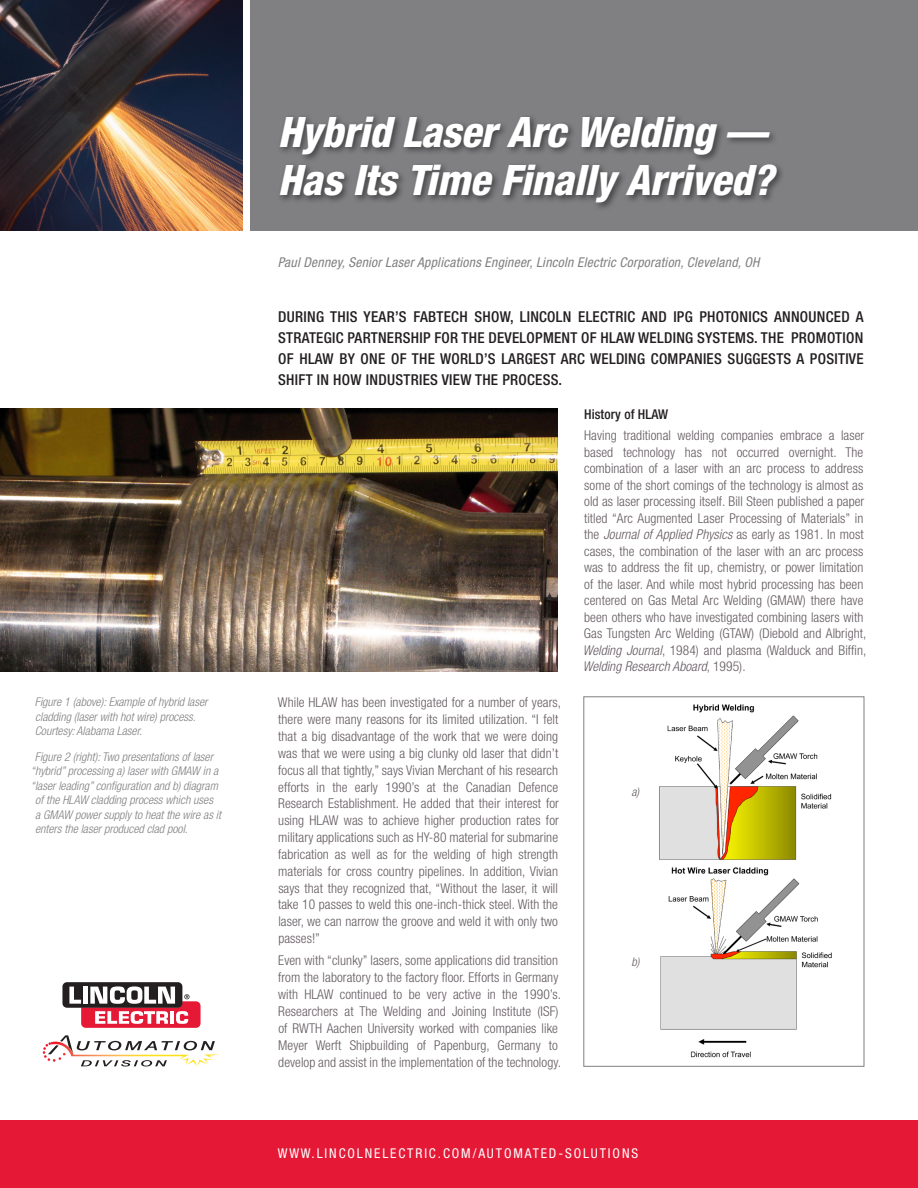
<style>
.page{position:relative;width:918px;height:1188px;background:#fff}
.page>*{position:absolute;margin:0;border:0;box-sizing:border-box;transform-origin:0 0}
.headline{font:italic 800 condensed 42px/48px "Helvetica Neue";letter-spacing:-.005em;color:#fff}
.intro{font:500 condensed 15px/21px "Helvetica Neue";letter-spacing:.02em;color:#231f20;text-align:justify}
.body{font:300 condensed 13.5px/16.8px "Helvetica Neue";letter-spacing:.005em;color:#635a60}
.body-2{font:italic condensed 13.5px "Helvetica Neue";letter-spacing:.02em;color:#808083}
.body-3{font:condensed 13.5px "Helvetica Neue";letter-spacing:.14em;color:#fff}
.Subhead{font:500 condensed 13.5px "Helvetica Neue";letter-spacing:.005em;color:#231f20}
.t1{font:italic 300 condensed 12px/14.4px "Helvetica Neue";color:#808083}
.t2{font:italic 300 condensed 12px "Helvetica Neue";color:#635a60}
.s1{font-style:italic}
</style>
<div class="page">
<img style="left:0;top:0;width:243px;height:230px">
<div style="left:0;top:1120px;width:918px;height:68px;background:#e51836"></div>
<div style="left:62px;top:982px;width:120px;height:26px;background:#231f20;border-radius:4px"></div>
<svg style="left:69px;top:986px;width:132px;height:42px"></svg>
<svg style="left:43px;top:1035px;width:176px;height:31px"></svg>
<div style="left:250px;top:0;width:668px;height:230px;background:#808083"></div>
<div style="left:276px;top:113px;width:509px;height:98px;background:#231f20;opacity:.65"></div>
<img style="left:0;top:408px;width:558px;height:264px">
<img style="left:659px;top:704px;width:173px;height:156px">
<img style="left:660px;top:867px;width:172px;height:191px">
<p class="t1" style="left:35px;top:695px;width:174px">Figure 1 (above): Example of hybrid laser cladding (laser with hot wire) process.<br>Courtesy: Alabama Laser.</p>
<p class="t1" style="left:35px;top:749px;width:180px">Figure 2 (right): Two presentations of laser</p>
<p class="t1" style="left:31px;top:764px;width:189px">“hybrid” processing a) laser with GMAW in a</p>
<p class="t1" style="left:31px;top:778px;width:189px">“laser leading” configuration and b) diagram</p>
<p class="t1" style="left:35px;top:793px;width:179px">of the HLAW cladding process which uses</p>
<p class="t1" style="left:35px;top:807px;width:187px">a GMAW power supply to heat the wire as it</p>
<p class="t1" style="left:35px;top:821px;width:154px">enters the laser produced clad pool.</p>
<p class="headline" style="left:278px;top:108px;width:497px">Hybrid Laser Arc Welding —<br>Has Its Time Finally Arrived?</p>
<p class="body-2" style="left:278px;top:255px;width:483px">Paul Denney, Senior Laser Applications Engineer, Lincoln Electric Corporation, Cleveland, OH</p>
<p class="intro" style="left:278px;top:306px;width:587px">DURING THIS YEAR’S FABTECH SHOW, LINCOLN ELECTRIC AND IPG PHOTONICS ANNOUNCED A STRATEGIC PARTNERSHIP FOR THE DEVELOPMENT OF HLAW WELDING SYSTEMS. THE PROMOTION OF HLAW BY ONE OF THE WORLD’S LARGEST ARC WELDING COMPANIES SUGGESTS A POSITIVE SHIFT IN HOW INDUSTRIES VIEW THE PROCESS.</p>
<p class="body" style="left:278px;top:694px;width:285px">While HLAW has been investigated for a number of years, there were many reasons for its limited utilization. “I felt that a big disadvantage of the work that we were doing was that we were using a big clunky old laser that didn’t focus all that tightly,” says Vivian Merchant of his research efforts in the early 1990’s at the Canadian Defence Research Establishment. He added that their interest for using HLAW was to achieve higher production rates for military applications such as HY-80 material for submarine fabrication as well as for the welding of high strength materials for cross country pipelines. In addition, Vivian says that they recognized that, “Without the laser, it will take 10 passes to weld this one-inch-thick steel. With the laser, we can narrow the groove and weld it with only two passes!”</p>
<p class="body" style="left:278px;top:952px;width:284px">Even with “clunky” lasers, some applications did transition from the laboratory to the factory floor. Efforts in Germany with HLAW continued to be very active in the 1990’s.<br>Researchers at The Welding and Joining Institute (ISF) of RWTH Aachen University worked with companies like Meyer Werft Shipbuilding of Papenburg, Germany to develop and assist in the implementation of the technology.</p>
<p class="Subhead" style="left:584px;top:406px;width:86px">History of HLAW</p>
<p class="body" style="left:583px;top:427px;width:285px">Having traditional welding companies embrace a laser based technology has not occurred overnight. The combination of a laser with an arc process to address some of the short comings of the technology is almost as old as laser processing itself. Bill Steen published a paper titled “Arc Augmented Laser Processing of Materials” in the <span class="s1">Journal of Applied Physics</span> as early as 1981. In most cases, the combination of the laser with an arc process was to address the fit up, chemistry, or power limitation of the laser. And while most hybrid processing has been centered on Gas Metal Arc Welding (GMAW) there have been others who have investigated combining lasers with Gas Tungsten Arc Welding (GTAW) (Diebold and Albright, <span class="s1">Welding Journal</span>, 1984) and plasma (Walduck and Biffin, <span class="s1">Welding Research Aboard</span>, 1995).</p>
<p class="t2" style="left:631px;top:785px;width:9px">a)</p>
<p class="t2" style="left:631px;top:955px;width:9px">b)</p>
<p class="body-3" style="left:278px;top:1146px;width:362px">WWW.LINCOLNELECTRIC.COM/AUTOMATED-SOLUTIONS</p>
</div>
